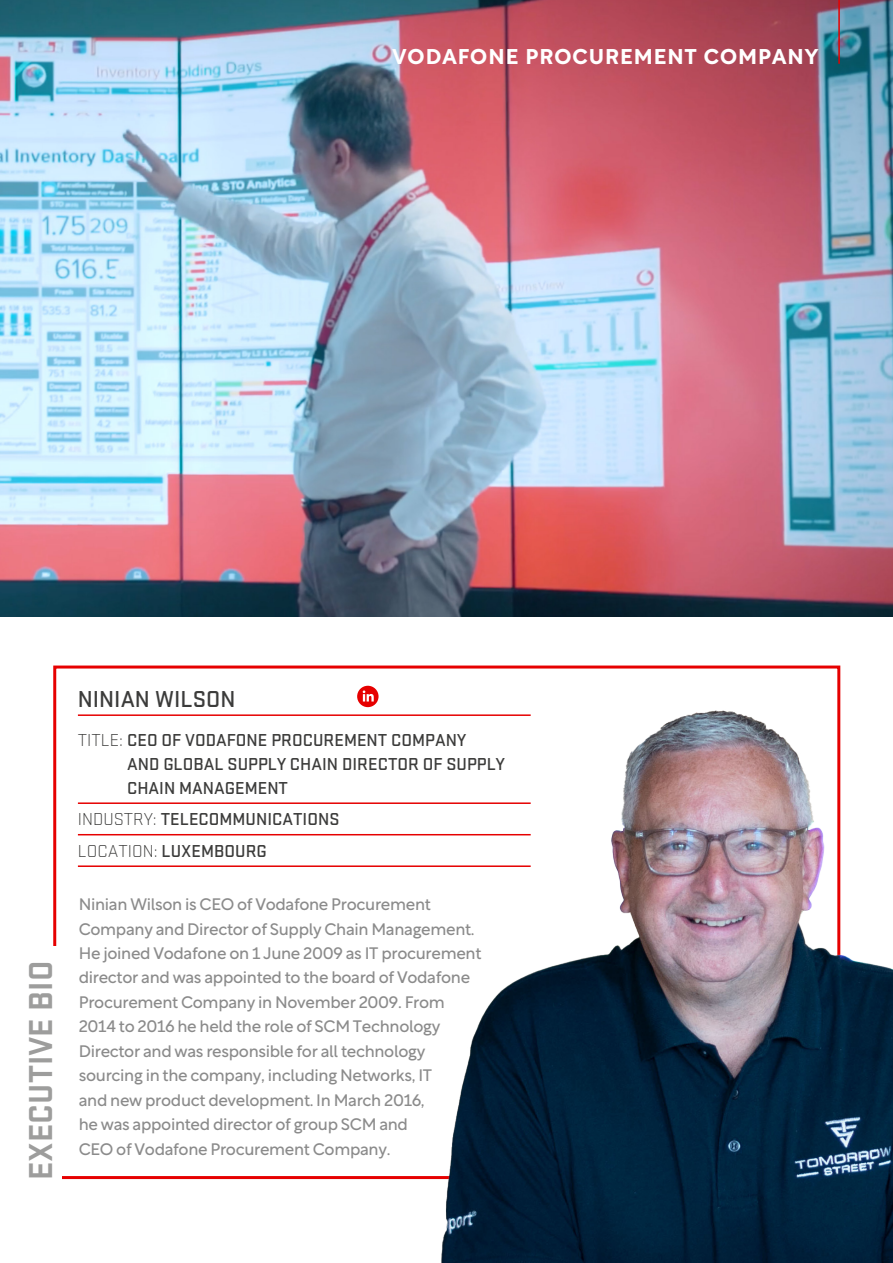
<style>
.page{position:relative;width:893px;height:1263px;background:#fff}
.page>*{position:absolute;margin:0;border:0;box-sizing:border-box;transform-origin:0 0}
.t1{font:700 34.5px "Stratum 1";color:#9d9d9c}
.t2{font:500 24px "Stratum 1";color:#3c3c3b}
.t3{font:700 21px "Rotunda";letter-spacing:.05em;color:#fff}
.t4{font:500 18px/24px "Stratum 1";color:#3c3c3b}
.t5{font:16.5px/24.5px "Rotunda";letter-spacing:-.02em;color:#8b8b8b}
.s1{font-weight:300}
</style>
<div class="page">
<img style="left:0;top:0;width:893px;height:617px">
<hr style="left:78px;top:714px;width:453px;height:2px;background:#e60000">
<hr style="left:78px;top:802px;width:453px;height:2px;background:#e60000">
<hr style="left:78px;top:834px;width:453px;height:1px;background:#e60000">
<hr style="left:78px;top:865px;width:453px;height:2px;background:#e60000">
<svg style="left:357px;top:686px;width:22px;height:21px"></svg>
<svg style="left:363px;top:690px;width:11px;height:11px"></svg>
<hr style="left:838px;top:0;width:2px;height:64px;background:#e60000">
<img style="left:403px;top:665px;width:490px;height:598px">
<p class="t3" style="left:393px;top:39px;width:428px">VODAFONE PROCUREMENT COMPANY</p>
<h1 class="t1" style="left:17px;top:1180px;width:221px;rotate:-90deg">EXECUTIVE BIO</h1>
<h2 class="t2" style="left:78px;top:683px;width:159px">NINIAN WILSON</h2>
<p class="t4" style="left:127px;top:727px;width:379px;text-indent:-49px"><span class="s1">TITLE:</span> CEO OF VODAFONE PROCUREMENT COMPANY<br>AND GLOBAL SUPPLY CHAIN DIRECTOR OF SUPPLY<br>CHAIN MANAGEMENT</p>
<p class="t4" style="left:78px;top:803px;width:263px;line-height:31.5px"><span class="s1">INDUSTRY:</span> TELECOMMUNICATIONS<br><span class="s1">LOCATION:</span> LUXEMBOURG</p>
<p class="t5" style="left:79px;top:890px;width:404px">Ninian Wilson is CEO of Vodafone Procurement Company and Director of Supply Chain Management.<br>He joined Vodafone on 1 June 2009 as IT procurement director and was appointed to the board of Vodafone Procurement Company in November 2009. From 2014 to 2016 he held the role of SCM Technology Director and was responsible for all technology sourcing in the company, including Networks, IT<br>and new product development. In March 2016,<br>he was appointed director of group SCM and<br>CEO of Vodafone Procurement Company.</p>
</div>
